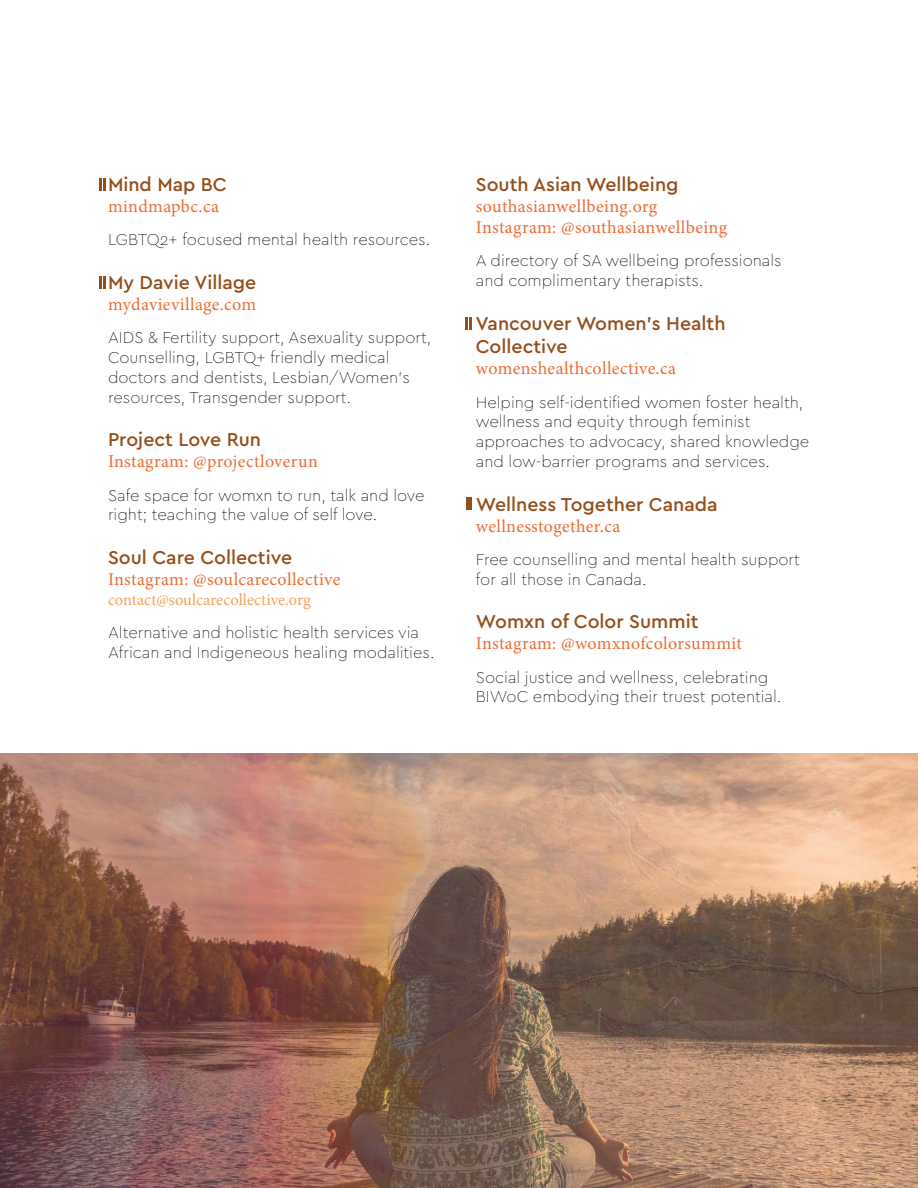
<style>
.page{position:relative;width:918px;height:1188px;background:#fff}
.page>*{position:absolute;margin:0;border:0;box-sizing:border-box;transform-origin:0 0}
.t1{font:500 19.5px/23.4px "Cera GR";color:#934e1b}
.t2{font:18px/21px "Minion Pro";letter-spacing:.015em;color:#ec6d33}
.t3{font:100 16.5px/19.8px "Cera GR";color:#000}
.t4{font:16.5px "Minion Pro";color:#f1a35b}
</style>
<div class="page">
<img style="left:0;top:754px;width:918px;height:434px">
<svg style="left:99px;top:178px;width:6px;height:13px"></svg>
<svg style="left:99px;top:276px;width:6px;height:13px"></svg>
<svg style="left:465px;top:317px;width:6px;height:13px"></svg>
<svg style="left:466px;top:497px;width:6px;height:13px"></svg>
<p class="t1" style="left:108px;top:173px;width:120px">Mind Map BC</p>
<p class="t2" style="left:108px;top:196px;width:112px">mindmapbc.ca</p>
<p class="t3" style="left:108px;top:230px;width:324px">LGBTQ2+ focused mental health resources.</p>
<p class="t1" style="left:108px;top:271px;width:150px">My Davie Village</p>
<p class="t2" style="left:108px;top:294px;width:150px">mydavievillage.com</p>
<p class="t3" style="left:108px;top:328px;width:325px">AIDS &amp; Fertility support, Asexuality support, Counselling, LGBTQ+ friendly medical doctors and dentists, Lesbian/Women’s resources, Transgender support.</p>
<p class="t1" style="left:108px;top:428px;width:155px">Project Love Run</p>
<p class="t2" style="left:108px;top:451px;width:211px">Instagram: @projectloverun</p>
<p class="t3" style="left:108px;top:485px;width:318px">Safe space for womxn to run, talk and love right; teaching the value of self love.</p>
<p class="t1" style="left:108px;top:546px;width:186px">Soul Care Collective</p>
<p class="t2" style="left:108px;top:569px;width:234px">Instagram: @soulcarecollective</p>
<p class="t4" style="left:108px;top:589px;width:204px">contact@soulcarecollective.org</p>
<p class="t3" style="left:108px;top:623px;width:328px">Alternative and holistic health services via<br>African and Indigeneous healing modalities.</p>
<p class="t1" style="left:476px;top:173px;width:204px">South Asian Wellbeing</p>
<p class="t2" style="left:476px;top:196px;width:253px">southasianwellbeing.org<br>Instagram: @southasianwellbeing</p>
<p class="t3" style="left:476px;top:251px;width:307px">A directory of SA wellbeing professionals and complimentary therapists.</p>
<p class="t1" style="left:476px;top:312px;width:251px">Vancouver Women’s Health<br>Collective</p>
<p class="t2" style="left:476px;top:358px;width:202px">womenshealthcollective.ca</p>
<p class="t3" style="left:476px;top:392px;width:335px">Helping self-identified women foster health, wellness and equity through feminist approaches to advocacy, shared knowledge and low-barrier programs and services.</p>
<p class="t1" style="left:476px;top:492px;width:243px">Wellness Together Canada</p>
<p class="t2" style="left:476px;top:515px;width:146px">wellnesstogether.ca</p>
<p class="t3" style="left:476px;top:550px;width:326px">Free counselling and mental health support for all those in Canada.</p>
<p class="t1" style="left:476px;top:610px;width:224px">Womxn of Color Summit</p>
<p class="t2" style="left:476px;top:633px;width:268px">Instagram: @womxnofcolorsummit</p>
<p class="t3" style="left:476px;top:667px;width:307px">Social justice and wellness, celebrating<br>BIWoC embodying their truest potential.</p>
</div>
